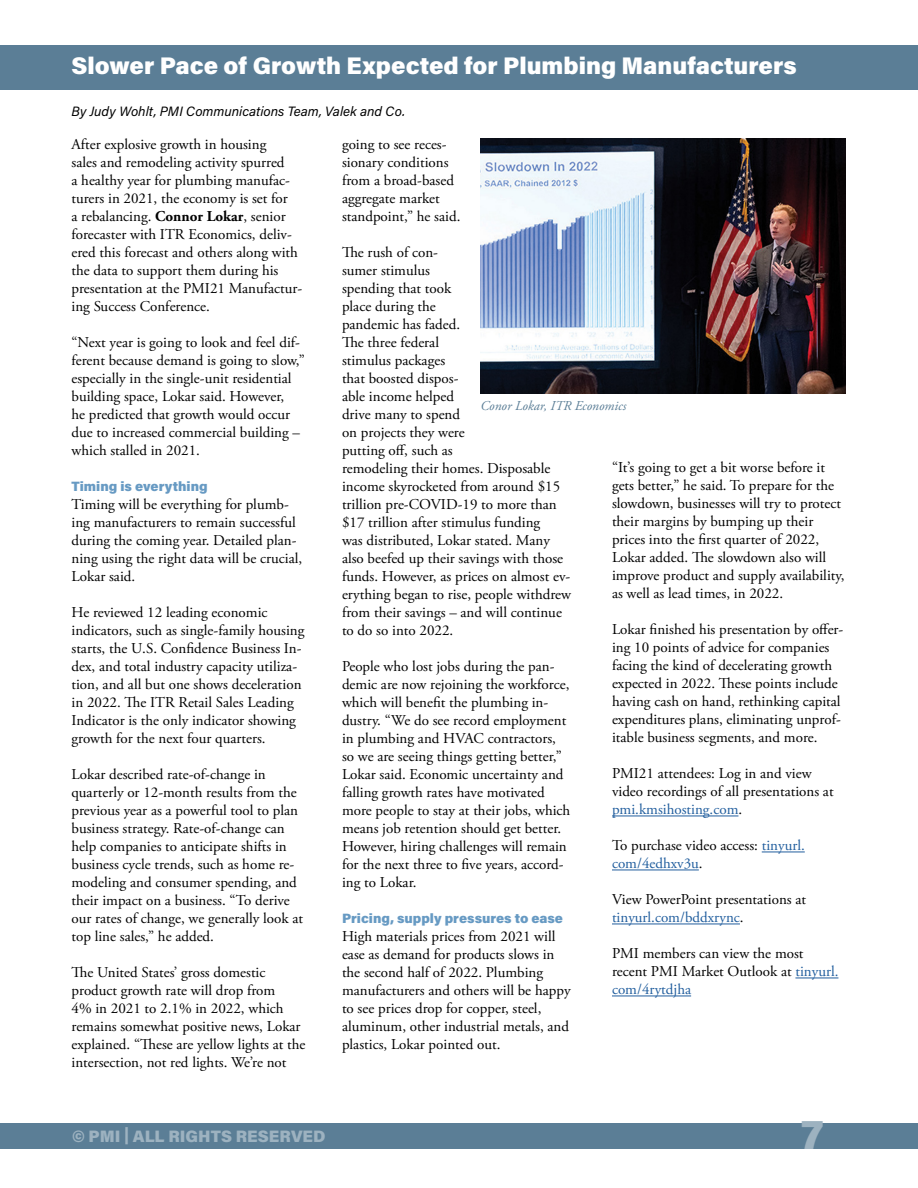
<style>
.page{position:relative;width:918px;height:1188px;background:#fff}
.page>*{position:absolute;margin:0;border:0;box-sizing:border-box;transform-origin:0 0}
.t1{font:900 40.5px "Acumin Pro";color:#9db2c0}
.inside_headline{font:900 24px "Acumin Pro";color:#fff}
.t2{font:900 16.5px "Acumin Pro";color:#9db2c0}
.body{font:15px/18px "Adobe Garamond Pro";color:#000}
.firstlinebold{font:900 13.5px "Acumin Pro";color:#679ac3}
.byline{font:italic 13.5px "Acumin Pro";color:#000}
.t3{font:italic 13.5px "Adobe Garamond Pro";color:#5b7e96}
.s1{font-weight:700}
.s2{color:#215e9e}
</style>
<div class="page">
<div style="left:0;top:45px;width:918px;height:45px;background:#5b7e96"></div>
<div style="left:0;top:1123px;width:918px;height:25px;background:#5b7e96"></div>
<hr style="left:612px;top:816px;width:126px;height:1px;background:#215e9e">
<hr style="left:762px;top:852px;width:43px;height:1px;background:#215e9e">
<hr style="left:612px;top:870px;width:87px;height:1px;background:#215e9e">
<hr style="left:612px;top:924px;width:128px;height:1px;background:#215e9e">
<hr style="left:795px;top:978px;width:43px;height:1px;background:#215e9e">
<hr style="left:612px;top:996px;width:79px;height:1px;background:#215e9e">
<img style="left:481px;top:138px;width:365px;height:255px">
<p class="inside_headline" style="left:72px;top:49px;width:727px">Slower Pace of Growth Expected for Plumbing Manufacturers</p>
<p class="byline" style="left:72px;top:102px;width:335px">By Judy Wohlt, PMI Communications Team, Valek and Co.</p>
<p class="body" style="left:72px;top:136px;width:232px">After explosive growth in housing<br>sales and remodeling activity spurred<br>a healthy year for plumbing manufac&shy;turers in 2021, the economy is set for<br>a rebalancing. <span class="s1">Connor Lokar</span>, senior forecaster with ITR Economics, deliv&shy;ered this forecast and others along with the data to support them during his presentation at the PMI21 Manufactur&shy;ing Success Conference.</p>
<p class="body" style="left:72px;top:334px;width:235px">“Next year is going to look and feel dif&shy;ferent because demand is going to slow,” especially in the single-unit residential building space, Lokar said. However,<br>he predicted that growth would occur due to increased commercial building – which stalled in 2021.</p>
<p class="firstlinebold" style="left:72px;top:477px;width:138px">Timing is everything</p>
<p class="body" style="left:72px;top:496px;width:232px">Timing will be everything for plumb&shy;ing manufacturers to remain successful during the coming year. Detailed plan&shy;ning using the right data will be crucial, Lokar said.</p>
<p class="body" style="left:72px;top:604px;width:234px">He reviewed 12 leading economic indicators, such as single-family housing starts, the U.S. Confidence Business In&shy;dex, and total industry capacity utiliza&shy;tion, and all but one shows deceleration in 2022. The ITR Retail Sales Leading Indicator is the only indicator showing growth for the next four quarters.</p>
<p class="body" style="left:72px;top:766px;width:233px">Lokar described rate-of-change in quarterly or 12-month results from the previous year as a powerful tool to plan business strategy. Rate-of-change can help companies to anticipate shifts in business cycle trends, such as home re&shy;modeling and consumer spending, and their impact on a business. “To derive our rates of change, we generally look at top line sales,” he added.</p>
<p class="body" style="left:72px;top:964px;width:235px">The United States’ gross domestic product growth rate will drop from<br>4% in 2021 to 2.1% in 2022, which remains somewhat positive news, Lokar explained. “These are yellow lights at the intersection, not red lights. We’re not</p>
<p class="body" style="left:342px;top:136px;width:120px">going to see reces&shy;sionary conditions from a broad-based aggregate market standpoint,” he said.</p>
<p class="body" style="left:342px;top:244px;width:231px">The rush of con-<br>sumer stimulus<br>spending that took<br>place during the<br>pandemic has faded.<br>The three federal<br>stimulus packages<br>that boosted dispos-<br>able income helped<br>drive many to spend<br>on projects they were<br>putting off, such as<br>remodeling their homes. Disposable income skyrocketed from around $15 trillion pre-COVID-19 to more than $17 trillion after stimulus funding<br>was distributed, Lokar stated. Many also beefed up their savings with those funds. However, as prices on almost ev&shy;erything began to rise, people withdrew from their savings – and will continue to do so into 2022.</p>
<p class="body" style="left:342px;top:658px;width:230px">People who lost jobs during the pan&shy;demic are now rejoining the workforce, which will benefit the plumbing in&shy;dustry. “We do see record employment in plumbing and HVAC contractors, so we are seeing things getting better,” Lokar said. Economic uncertainty and falling growth rates have motivated more people to stay at their jobs, which means job retention should get better.<br>However, hiring challenges will remain for the next three to five years, accord&shy;ing to Lokar.</p>
<p class="firstlinebold" style="left:342px;top:909px;width:223px">Pricing, supply pressures to ease</p>
<p class="body" style="left:342px;top:928px;width:230px">High materials prices from 2021 will ease as demand for products slows in the second half of 2022. Plumbing manufacturers and others will be happy to see prices drop for copper, steel, aluminum, other industrial metals, and plastics, Lokar pointed out.</p>
<p class="t3" style="left:481px;top:398px;width:147px">Conor Lokar, ITR Economics</p>
<p class="body" style="left:612px;top:459px;width:234px">“It’s going to get a bit worse before it gets better,” he said. To prepare for the slowdown, businesses will try to protect their margins by bumping up their prices into the first quarter of 2022, Lokar added. The slowdown also will improve product and supply availability, as well as lead times, in 2022.</p>
<p class="body" style="left:612px;top:621px;width:233px">Lokar finished his presentation by offer&shy;ing 10 points of advice for companies facing the kind of decelerating growth expected in 2022. These points include having cash on hand, rethinking capital expenditures plans, eliminating unprof&shy;itable business segments, and more.</p>
<p class="body" style="left:612px;top:765px;width:223px">PMI21 attendees: Log in and view video recordings of all presentations at <span class="s2">pmi.kmsihosting.com</span>.</p>
<p class="body" style="left:612px;top:837px;width:194px">To purchase video access: <span class="s2">tinyurl. com/4edhxv3u</span>.</p>
<p class="body" style="left:612px;top:891px;width:196px">View PowerPoint presentations at <span class="s2">tinyurl.com/bddxrync</span>.</p>
<p class="body" style="left:612px;top:945px;width:228px">PMI members can view the most recent PMI Market Outlook at <span class="s2">tinyurl. com/4rytdjha</span></p>
<p class="t2" style="left:72px;top:1124px;width:255px">© PMI | ALL RIGHTS RESERVED</p>
<h1 class="t1" style="left:801px;top:1106px;width:24px">7</h1>
</div>
